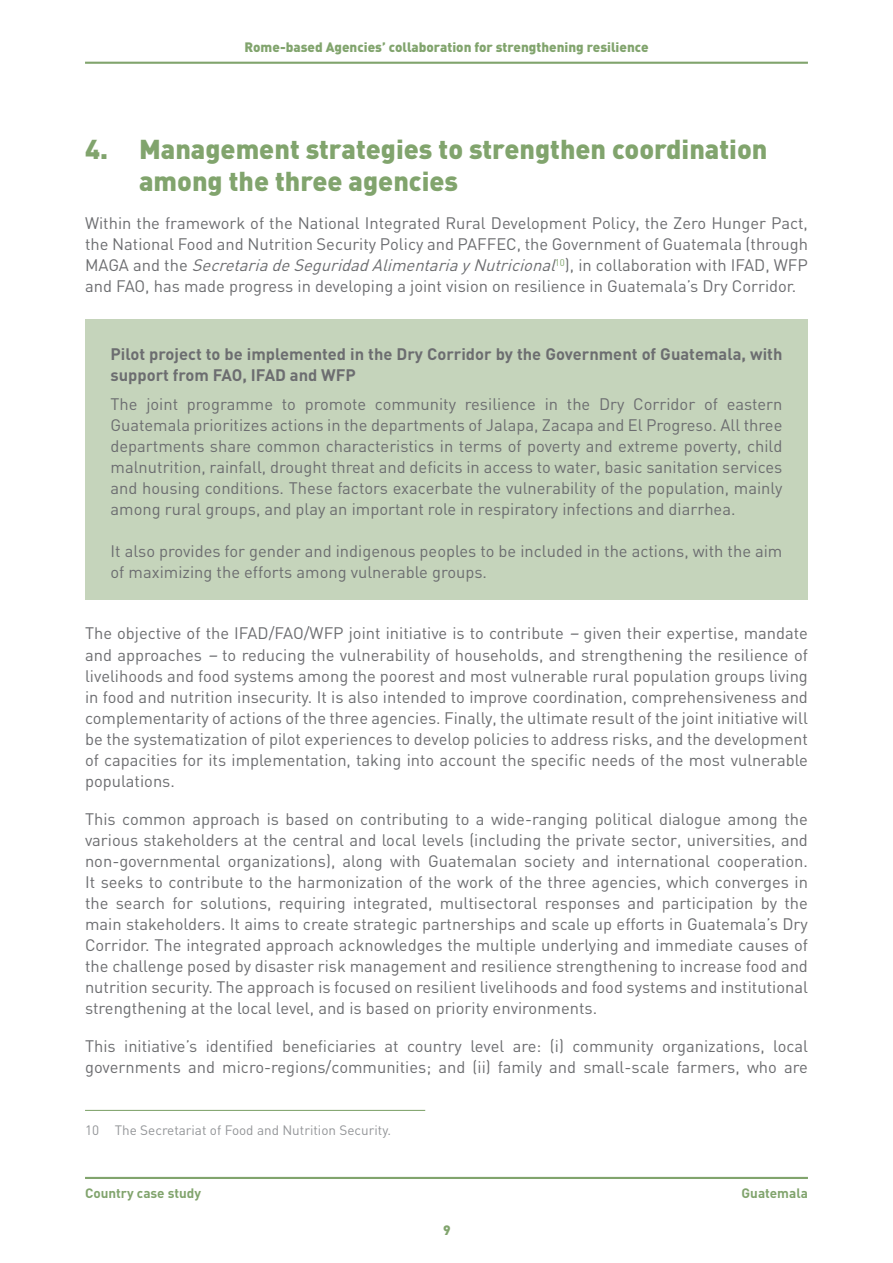
<style>
.page{position:relative;width:893px;height:1263px;background:#fff}
.page>*{position:absolute;margin:0;border:0;box-sizing:border-box;transform-origin:0 0}
.t1{font:900 27px/32.4px "DIN";color:#81a46d}
.Text{font:16.5px/21px "DIN";color:#6c6d70;text-align:justify}
.Box_text{font:16.5px/21px "DIN";color:#6c6d70;text-align:justify}
.Box_text-2{font:700 16.5px/21px "DIN";color:#6c6d70}
.t2{font:900 13.5px "DIN";color:#81a46d}
.Footnote{font:13.5px "DIN";color:#939598}
.t3{font:700 13.5px "DIN";color:#81a46d}
.s1{font-style:italic}
.s2{font-style:italic;font-size:18px}
</style>
<div class="page">
<hr style="left:85px;top:1177px;width:723px;height:2px;background:#81a46d">
<hr style="left:85px;top:62px;width:723px;height:2px;background:#81a46d">
<div style="left:85px;top:320px;width:723px;height:280px;background:#c5d4bb"></div>
<hr style="left:85px;top:1110px;width:340px;height:1px;background:#81a46d">
<p class="t2" style="left:244px;top:38px;width:406px">Rome-based Agencies’ collaboration for strengthening resilience</p>
<p class="t1" style="left:139px;top:131px;width:630px;text-indent:-54px">4. Management strategies to strengthen coordination among the three agencies</p>
<p class="Text" style="left:85px;top:212px;width:724px">Within the framework of the National Integrated Rural Development Policy, the Zero Hunger Pact, the National Food and Nutrition Security Policy and PAFFEC, the Government of Guatemala (through M A G A a n d t h e <span class="s1">SecretariadeSeguridadAlimentariayNutricional</span><sup>1</sup> <sup>0</sup> ) , i n c o l l a b o ra t i o n w i t h I FA D , W F P and FAO, has made progress in developing a joint vision on resilience in Guatemala’s Dry Corridor.</p>
<p class="Box_text-2" style="left:111px;top:342px;width:673px">Pilot project to be implemented in the Dry Corridor by the Government of Guatemala, with support from FAO, IFAD and WFP</p>
<p class="Box_text" style="left:111px;top:393px;width:673px">The joint programme to promote community resilience in the Dry Corridor of eastern Guatemala prioritizes actions in the departments of Jalapa, Zacapa and El Progreso. All three departments share common characteristics in terms of poverty and extreme poverty, child malnutrition, rainfall, drought threat and deficits in access to water, basic sanitation services and housing conditions. These factors exacerbate the vulnerability of the population, mainly among rural groups, and play an important role in respiratory infections and diarrhea.</p>
<p class="Box_text" style="left:111px;top:540px;width:673px">It also provides for gender and indigenous peoples to be included in the actions, with the aim of maximizing the efforts among vulnerable groups.</p>
<p class="Text" style="left:85px;top:621px;width:724px;line-height:22.5px">The objective of the IFAD/FAO/WFP joint initiative is to contribute <span class="s2">–</span>given their expertise, mandate and approaches <span class="s2">–</span>to reducing the vulnerability of households, and strengthening the resilience of</p>
<p class="Text" style="left:85px;top:665px;width:724px">livelihoods and food systems among the poorest and most vulnerable rural population groups living in food and nutrition insecurity. It is also intended to improve coordination, comprehensiveness and complementarity of actions of the three agencies. Finally, the ultimate result of the joint initiative will be the systematization of pilot experiences to develop policies to address risks, and the development of capacities for its implementation, taking into account the specific needs of the most vulnerable populations.</p>
<p class="Text" style="left:85px;top:808px;width:724px">This common approach is based on contributing to a wide-ranging political dialogue among the various stakeholders at the central and local levels (including the private sector, universities, and non-governmental organizations), along with Guatemalan society and international cooperation.<br>It seeks to contribute to the harmonization of the work of the three agencies, which converges in the search for solutions, requiring integrated, multisectoral responses and participation by the main stakeholders. It aims to create strategic partnerships and scale up efforts in Guatemala’s Dry Corridor. The integrated approach acknowledges the multiple underlying and immediate causes of the challenge posed by disaster risk management and resilience strengthening to increase food and nutrition security. The approach is focused on resilient livelihoods and food systems and institutional strengthening at the local level, and is based on priority environments.</p>
<p class="Text" style="left:85px;top:1035px;width:724px">This initiative’s identified beneficiaries at country level are: (i) community organizations, local governments and micro-regions/communities; and (ii) family and small-scale farmers, who are</p>
<p class="Footnote" style="left:85px;top:1122px;width:308px">10 The Secretariat of Food and Nutrition Security.</p>
<p class="t3" style="left:85px;top:1184px;width:118px">Country case study</p>
<p class="t3" style="left:741px;top:1184px;width:68px">Guatemala</p>
<p class="t2" style="left:443px;top:1221px;width:9px">9</p>
</div>
